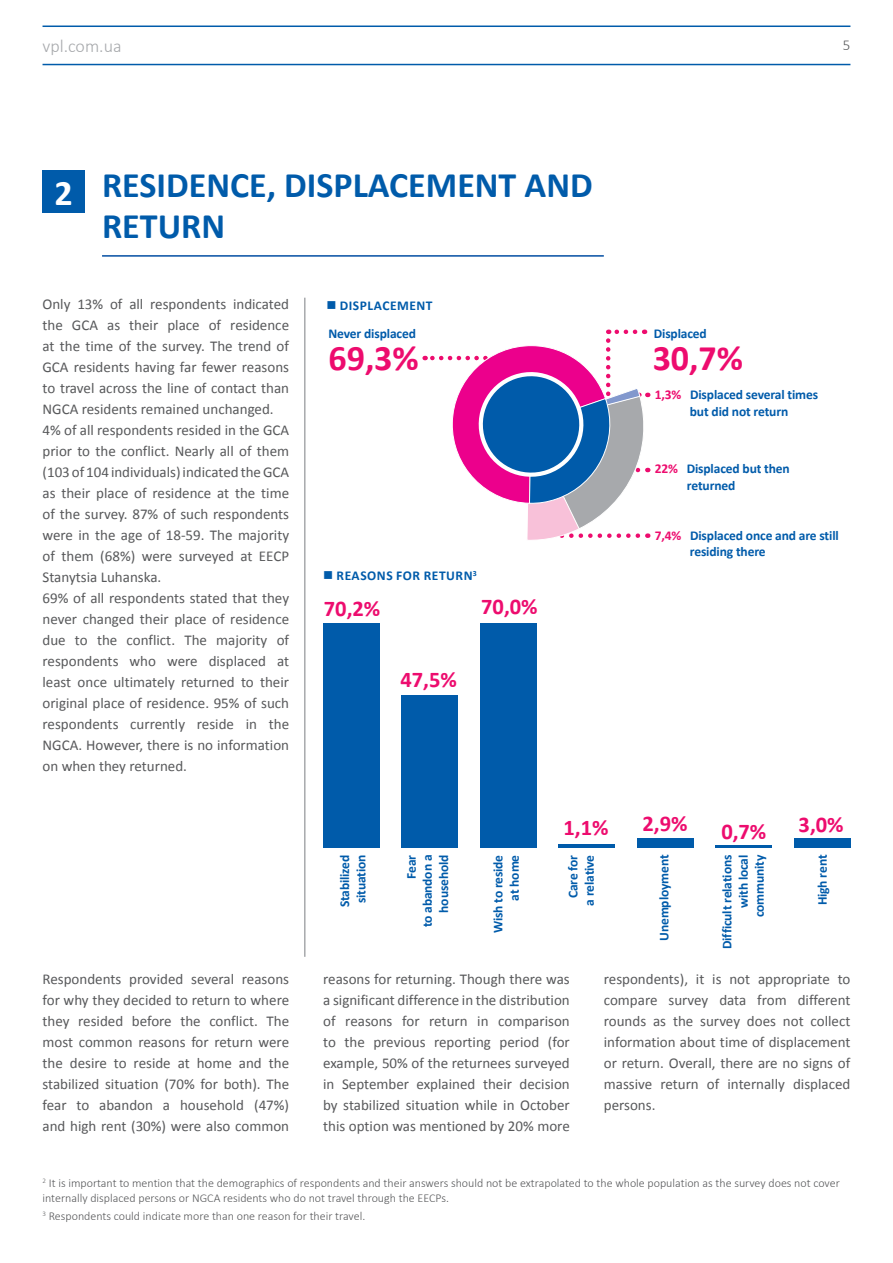
<style>
.page{position:relative;width:893px;height:1263px;background:#fff}
.page>*{position:absolute;margin:0;border:0;box-sizing:border-box;transform-origin:0 0}
.referencja{font:700 36px "Calibri";color:#005baa}
.t1{font:700 36px "Calibri";color:#ed0c6e}
.referencja-2{font:700 36px "Calibri";color:#fff}
.t2{font:700 22.5px "Calibri";color:#ed0c6e}
.t3{font:300 18px "Calibri";color:#a7a9ac}
.t4{font:15px/21px "Calibri";color:#58595b;text-align:justify}
.t5{font:300 15px "Calibri";color:#58595b}
.t6{font:700 13.5px/16.2px "Calibri";letter-spacing:-.01em;color:#005baa;text-align:right}
.t7{font:700 13.5px "Calibri";letter-spacing:.04em;color:#005baa}
.t8{font:300 12px/14.4px "Calibri";color:#58595b}
.s1{color:#ed0c6e}
</style>
<div class="page">
<hr style="left:43px;top:64px;width:807px;height:1px;background:#005baa">
<hr style="left:43px;top:26px;width:807px;height:1px;background:#005baa">
<div style="left:323px;top:623px;width:57px;height:224px;background:#005baa"></div>
<div style="left:402px;top:695px;width:56px;height:153px;background:#005baa"></div>
<div style="left:480px;top:623px;width:57px;height:224px;background:#005baa"></div>
<hr style="left:559px;top:844px;width:56px;height:4px;background:#005baa">
<div style="left:637px;top:838px;width:56px;height:9px;background:#005baa"></div>
<hr style="left:715px;top:845px;width:57px;height:3px;background:#005baa">
<div style="left:794px;top:838px;width:56px;height:9px;background:#005baa"></div>
<svg style="left:608px;top:330px;width:27px;height:4px"></svg>
<hr style="left:102px;top:255px;width:502px;height:2px;background:#034ea2">
<div style="left:43px;top:170px;width:42px;height:43px;background:#005baa"></div>
<hr style="left:304px;top:298px;width:2px;height:659px;background:#a7a9ac">
<svg style="left:425px;top:340px;width:226px;height:200px"></svg>
<p class="t3" style="left:43px;top:35px;width:80px">vpl.com.ua</p>
<p class="t5" style="left:843px;top:35px;width:9px">5</p>
<p class="referencja-2" style="left:55px;top:170px;width:20px">2</p>
<p class="referencja" style="left:102px;top:162px;width:492px">RESIDENCE, DISPLACEMENT AND</p>
<p class="referencja" style="left:102px;top:203px;width:125px">RETURN</p>
<p class="t4" style="left:43px;top:293px;width:248px">Only 13% of all respondents indicated the GCA as their place of residence at the time of the survey. The trend of GCA residents having far fewer reasons to travel across the line of contact than NGCA residents remained unchanged.</p>
<p class="t4" style="left:43px;top:419px;width:248px">4% of all respondents resided in the GCA prior to the conflict. Nearly all of them (103 of 104 individuals) indicated the GCA as their place of residence at the time of the survey. 87% of such respondents were in the age of 18-59. The majority of them (68%) were surveyed at EECP Stanytsia Luhanska.</p>
<p class="t4" style="left:43px;top:587px;width:248px">69% of all respondents stated that they never changed their place of residence due to the conflict. The majority of respondents who were displaced at least once ultimately returned to their original place of residence. 95% of such respondents currently reside in the NGCA. However, there is no information on when they returned.</p>
<p class="t7" style="left:326px;top:297px;width:108px">■ DISPLACEMENT</p>
<p class="t6" style="left:328px;top:325px;width:89px">Never displaced</p>
<p class="t6" style="left:654px;top:325px;width:55px">Displaced</p>
<p class="t1" style="left:328px;top:335px;width:92px">69,3%</p>
<p class="t7" style="left:323px;top:567px;width:155px">■ REASONS FOR RETURN<sup>3</sup></p>
<p class="t2" style="left:324px;top:594px;width:58px">70,2%</p>
<p class="t2" style="left:481px;top:592px;width:58px">70,0%</p>
<p class="t2" style="left:400px;top:665px;width:58px">47,5%</p>
<p class="t1" style="left:653px;top:335px;width:92px">30,7%</p>
<p class="t6" style="left:655px;top:387px;width:165px"><span class="s1">1,3%</span> Displaced several times</p>
<p class="t6" style="left:690px;top:403px;width:100px">but did not return</p>
<p class="t6" style="left:655px;top:461px;width:136px"><span class="s1">22%</span> Displaced but then</p>
<p class="t6" style="left:687px;top:477px;width:50px">returned</p>
<p class="t6" style="left:655px;top:527px;width:186px"><span class="s1">7,4%</span> Displaced once and are still</p>
<p class="t6" style="left:690px;top:543px;width:77px">residing there</p>
<p class="t2" style="left:563px;top:813px;width:47px">1,1%</p>
<p class="t2" style="left:643px;top:809px;width:47px">2,9%</p>
<p class="t2" style="left:721px;top:817px;width:47px">0,7%</p>
<p class="t2" style="left:799px;top:810px;width:47px">3,0%</p>
<p class="t6" style="left:337px;top:907px;width:54px;text-align:center;rotate:-90deg">Stabilized situation</p>
<p class="t6" style="left:403px;top:878px;width:25px;rotate:-90deg">Fear</p>
<p class="t6" style="left:419px;top:927px;width:74px;rotate:-90deg">to abandon a household</p>
<p class="t6" style="left:490px;top:933px;width:80px;rotate:-90deg">Wish to reside</p>
<p class="t6" style="left:506px;top:900px;width:47px;rotate:-90deg">at home</p>
<p class="t6" style="left:565px;top:898px;width:45px;rotate:-90deg">Care for</p>
<p class="t6" style="left:581px;top:905px;width:52px;rotate:-90deg">a relative</p>
<p class="t6" style="left:656px;top:941px;width:88px;rotate:-90deg">Unemployment</p>
<p class="t6" style="left:719px;top:949px;width:96px;rotate:-90deg">Difficult relations with local community</p>
<p class="t6" style="left:814px;top:905px;width:52px;rotate:-90deg">High rent</p>
<p class="t4" style="left:43px;top:967px;width:248px">Respondents provided several reasons for why they decided to return to where they resided before the conflict. The most common reasons for return were the desire to reside at home and the stabilized situation (70% for both). The fear to abandon a household (47%) and high rent (30%) were also common</p>
<p class="t4" style="left:323px;top:967px;width:248px">reasons for returning. Though there was a significant difference in the distribution of reasons for return in comparison to the previous reporting period (for example, 50% of the returnees surveyed in September explained their decision by stabilized situation while in October this option was mentioned by 20% more</p>
<p class="t4" style="left:604px;top:967px;width:248px">respondents), it is not appropriate to compare survey data from different rounds as the survey does not collect information about time of displacement or return. Overall, there are no signs of massive return of internally displaced persons.</p>
<p class="t8" style="left:43px;top:1176px;width:799px"><sup>2</sup> It is important to mention that the demographics of respondents and their answers should not be extrapolated to the whole population as the survey does not cover internally displaced persons or NGCA residents who do not travel through the EECPs.</p>
<p class="t8" style="left:43px;top:1209px;width:324px"><sup>3</sup> Respondents could indicate more than one reason for their travel.</p>
</div>
